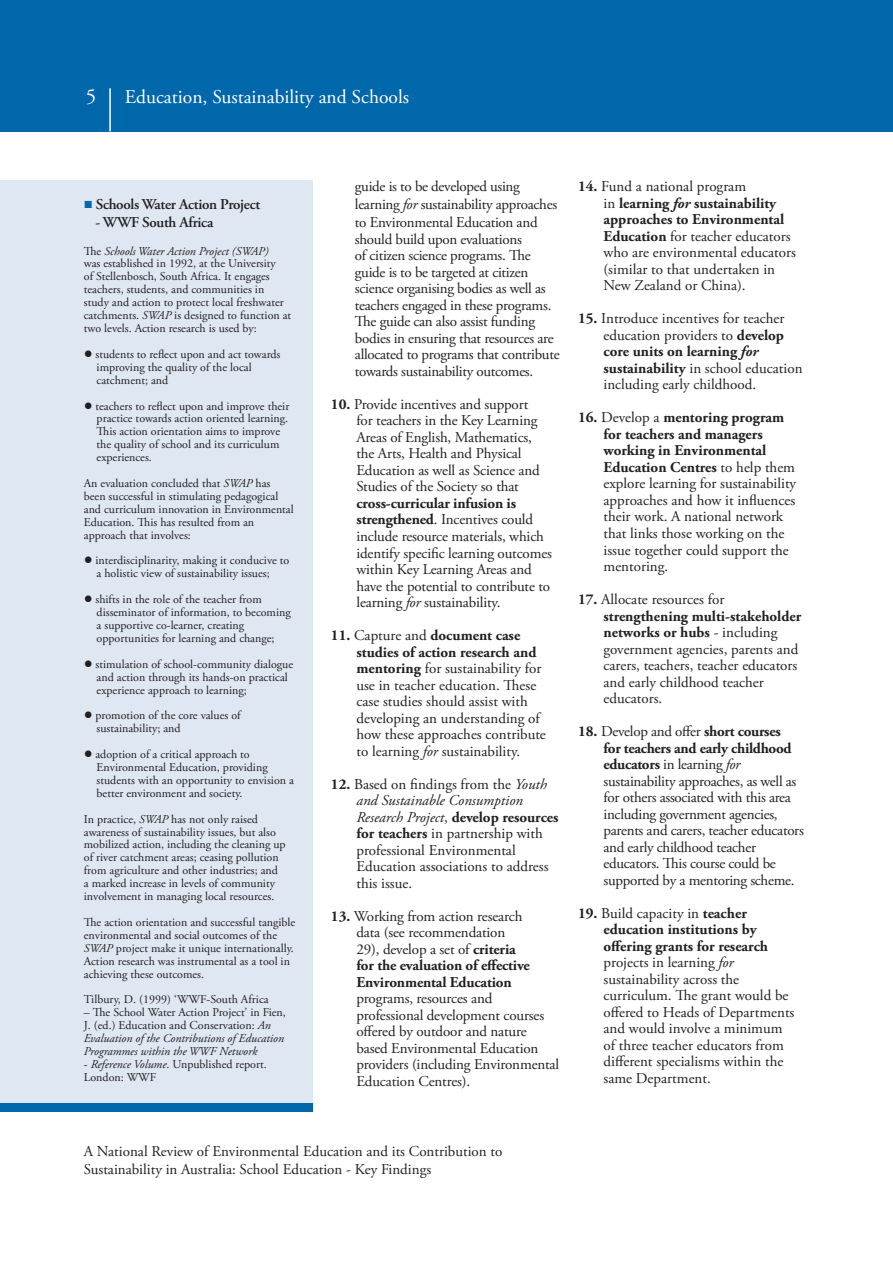
<style>
.page{position:relative;width:893px;height:1266px;background:#fff}
.page>*{position:absolute;margin:0;border:0;box-sizing:border-box;transform-origin:0 0}
.t1{font:19.5px "Adobe Garamond Pro";color:#fff}
.t2{font:15px/16.5px "Adobe Garamond Pro";letter-spacing:-.01em;color:#231f20}
.t3{font:600 15px "Adobe Garamond Pro";letter-spacing:-.02em;color:#231f20}
.t4{font:12px/12.9px "Adobe Garamond Pro";color:#231f20}
.t5{font:italic 12px/12.9px "Adobe Garamond Pro";color:#231f20}
.s1{font-family:"Garamond";font-weight:400;color:#0067aa}
.s2{font-style:italic}
.s3{font-family:"Garamond";font-size:15px}
.s4{font-style:normal}
.s5{font-weight:700}
.s6{font-weight:700;font-style:italic}
</style>
<div class="page">
<div style="left:0;top:180px;width:313px;height:925px;background:#dfe7f3"></div>
<div style="left:0;top:1102px;width:313px;height:9px;background:#0067aa"></div>
<div style="left:0;top:0;width:893px;height:131px;background:#0067aa"></div>
<hr style="left:109px;top:88px;width:2px;height:43px;background:#fff">
<h1 class="t1" style="left:125px;top:85px;width:286px">Education, Sustainability and Schools</h1>
<p class="t3" style="left:84px;top:196px;width:178px"><span class="s1">■</span> Schools Water Action Project</p>
<p class="t3" style="left:95px;top:214px;width:119px">- WWF South Africa</p>
<p class="t4" style="left:84px;top:245px;width:209px">The <span class="s2">Schools Water Action Project (SWAP)<br></span>was established in 1 992, at the University<br>of Stellenbosch, South Africa. It engages teachers, students, and communities in study and action to protect local freshwater catchments. <span class="s2">SWAP</span> is designed to function at two levels. Action research is used by:</p>
<p class="t4" style="left:97px;top:348px;width:185px;text-indent:-13px"><span class="s3">●</span> students to reflect upon and act towards improving the quality of the local catchment; and</p>
<p class="t4" style="left:97px;top:399px;width:194px;text-indent:-13px"><span class="s3">●</span> teachers to reflect upon and improve their practice towards action oriented learning.<br>This action orientation aims to improve the quality of school and its curriculum experiences.</p>
<p class="t4" style="left:84px;top:477px;width:211px">An evaluation concluded that <span class="s2">SWAP</span> has been successful in stimulating pedagogical and curriculum innovation in Environmental Education. This has resulted from an approach that involves:</p>
<p class="t4" style="left:84px;top:554px;width:207px;text-align:center"><span class="s3">●</span> interdisciplinarity, making it conducive to a holistic view of sustainability issues;</p>
<p class="t4" style="left:97px;top:593px;width:196px;text-indent:-13px"><span class="s3">●</span> shifts in the role of the teacher from disseminator of information, to becoming a supportive co-learner, creating opportunities for learning and change;</p>
<p class="t4" style="left:97px;top:657px;width:198px;text-indent:-13px"><span class="s3">●</span> stimulation of school-community dialogue and action through its hands-on practical experience approach to learning;</p>
<p class="t4" style="left:97px;top:709px;width:146px;text-indent:-13px"><span class="s3">●</span> promotion of the core values of sustainability; and</p>
<p class="t4" style="left:97px;top:748px;width:199px;text-indent:-13px"><span class="s3">●</span> adoption of a critical approach to Environmental Education, providing students with an opportunity to envision a better environment and society.</p>
<p class="t4" style="left:84px;top:812px;width:203px">In practice, <span class="s2">SWAP</span> has not only raised awareness of sustainability issues, but also mobilized action, including the cleaning up of river catchment areas; ceasing pollution from agriculture and other industries; and a marked increase in levels of community involvement in managing local resources.</p>
<p class="t4" style="left:84px;top:915px;width:213px">The action orientation and successful tangible environmental and social outcomes of the <span class="s2">SWAP</span> project make it unique internationally.<br>Action research was instrumental as a tool in achieving these outcomes.</p>
<p class="t4" style="left:84px;top:993px;width:186px">Tilbury, D. (1 999) ‘WWF-South Africa</p>
<p class="t5" style="left:84px;top:1006px;width:204px"><span class="s4">– The School Water Action Project’ in Fien, J. (ed.) Education and Conservation:</span> An Evaluation of the Contributions of Education Programmes within the WWF Network</p>
<p class="t4" style="left:84px;top:1057px;width:184px">- <span class="s2">Reference Volume</span>. Unpublished report.<br>London: WWF</p>
<p class="t2" style="left:355px;top:178px;width:204px;line-height:18px">guide is to be developed using learning <span class="s2">for</span> sustainability approaches to Environmental Education and</p>
<p class="t2" style="left:355px;top:231px;width:206px">should build upon evaluations<br>of citizen science programs. The guide is to be targeted at citizen science organising bodies as well as teachers engaged in these programs.<br>The guide can also assist funding bodies in ensuring that resources are allocated to programs that contribute towards sustainability outcomes.</p>
<p class="t2" style="left:356px;top:396px;width:185px;text-indent:-26px"><span class="s5">10.</span> Provide incentives and support for teachers in the Key Learning<br>Areas of English, Mathematics, the Arts, Health and Physical<br>Education as well as Science and<br>Studies of the Society so that</p>
<p class="t2" style="left:356px;top:495px;width:197px"><span class="s5">cross-curricular infusion is strengthened</span>. Incentives could include resource materials, which identify specific learning outcomes within Key Learning Areas and have the potential to contribute to learning <span class="s2">for</span> sustainability.</p>
<p class="t2" style="left:356px;top:627px;width:191px;text-indent:-26px"><span class="s5">11.</span> Capture and <span class="s5">document case studies of action research and mentoring</span> for sustainability for use in teacher education. These case studies should assist with developing an understanding of how these approaches contribute to learning <span class="s2">for</span> sustainability.</p>
<p class="t2" style="left:356px;top:776px;width:204px;text-indent:-26px"><span class="s5">12.</span> Based on findings from the <span class="s2">Youth and Sustainable Consumption<br>Research Project</span>, <span class="s5">develop resources for teachers</span> in partnership with professional Environmental<br>Education associations to address this issue.</p>
<p class="t2" style="left:356px;top:908px;width:175px;text-indent:-26px"><span class="s5">13.</span> Working from action research data (see recommendation<br>29), develop a set of <span class="s5">criteria for the evaluation of effective<br>Environmental Education</span></p>
<p class="t2" style="left:356px;top:990px;width:204px">programs, resources and professional development courses offered by outdoor and nature based Environmental Education providers (including Environmental<br>Education Centres).</p>
<p class="t2" style="left:603px;top:179px;width:194px;text-indent:-26px"><span class="s5">14.</span> Fund a national program<br>in <span class="s5">learning</span> <span class="s6">for</span> <span class="s5">sustainability approaches to Environmental<br>Education</span> for teacher educators who are environmental educators (similar to that undertaken in<br>New Zealand or China).</p>
<p class="t2" style="left:603px;top:311px;width:200px;text-indent:-26px"><span class="s5">15.</span> Introduce incentives for teacher education providers to <span class="s5">develop core units on learning</span> <span class="s6">for </span><span class="s5">sustainability</span> in school education including early childhood.</p>
<p class="t2" style="left:603px;top:410px;width:194px;text-indent:-26px"><span class="s5">16.</span> Develop a <span class="s5">mentoring program for teachers and managers working in Environmental<br>Education Centres</span> to help them explore learning for sustainability approaches and how it influences their work. A national network that links those working on the issue together could support the mentoring.</p>
<p class="t2" style="left:603px;top:591px;width:199px;text-indent:-26px"><span class="s5">17.</span> Allocate resources for <span class="s5">strengthening multi-stakeholder networks or hubs</span> - including government agencies, parents and carers, teachers, teacher educators and early childhood teacher educators.</p>
<p class="t2" style="left:603px;top:723px;width:202px;text-indent:-26px"><span class="s5">18.</span> Develop and offer <span class="s5">short courses<br>for teachers and early childhood educators</span> in learning <span class="s2">for </span>sustainability approaches, as well as for others associated with this area including government agencies, parents and carers, teacher educators and early childhood teacher educators. This course could be supported by a mentoring scheme.</p>
<p class="t2" style="left:603px;top:905px;width:192px;text-indent:-26px"><span class="s5">19.</span> Build capacity in <span class="s5">teacher education institutions by offering grants for research </span>projects in learning <span class="s2">for </span>sustainability across the curriculum. The grant would be offered to Heads of Departments and would involve a minimum of three teacher educators from different specialisms within the same Department.</p>
<p class="t2" style="left:84px;top:1142px;width:420px;line-height:18px">A National Review of Environmental Education and its Contribution to<br>Sustainability in Australia: School Education - Key Findings</p>
</div>
